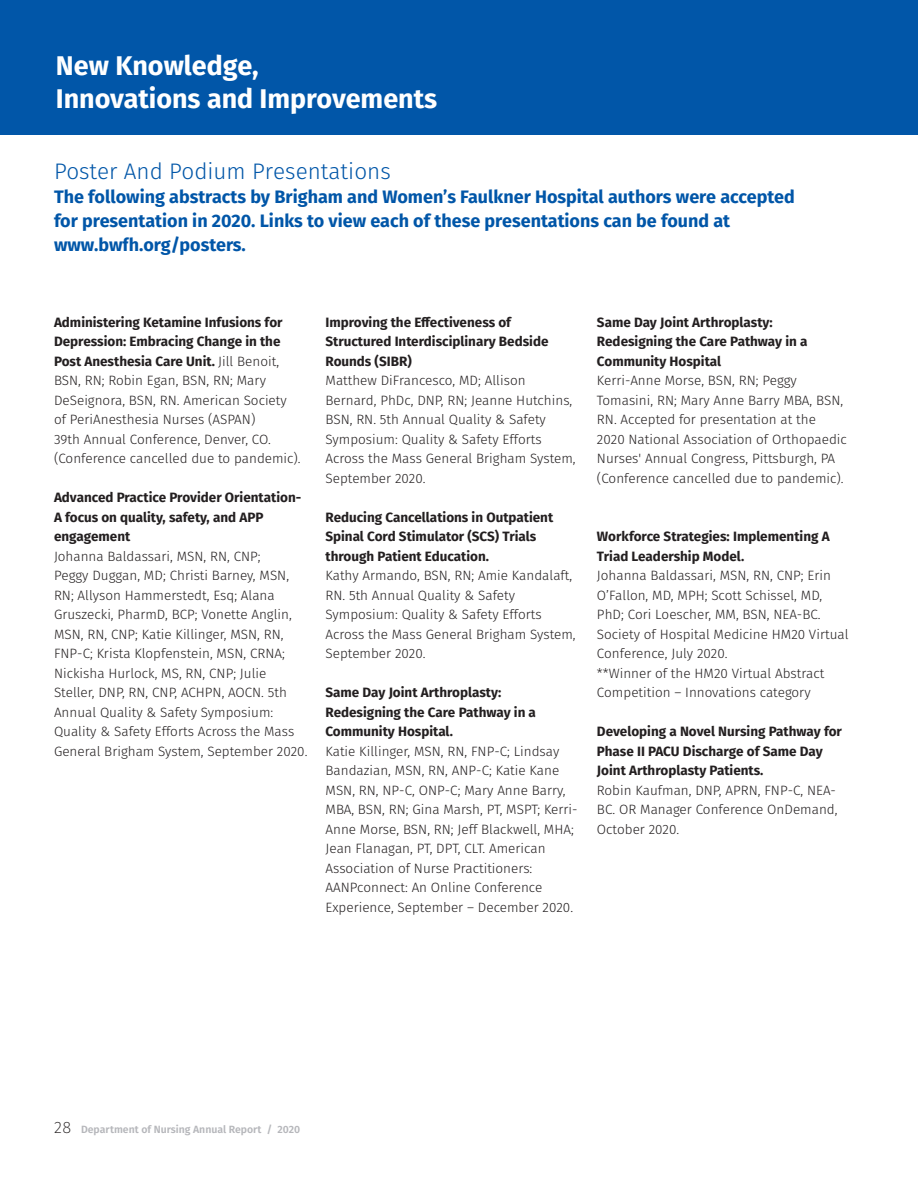
<style>
.page{position:relative;width:918px;height:1188px;background:#fff}
.page>*{position:absolute;margin:0;border:0;box-sizing:border-box;transform-origin:0 0}
.t1{font:700 27px/33px "Fira Sans";color:#fff}
.t2{font:300 22.5px "Fira Sans";color:#0156a8}
.t3{font:700 18px/24px "Fira Sans";color:#0156a8}
.t4{font:300 13.5px/19.5px "Fira Sans";color:#231f20}
.t5{font:700 13.5px/19.5px "Fira Sans";color:#231f20}
.t6{font:600 10.5px "Fira Sans";color:#b6b7bb}
.s1{font-weight:700}
.s2{font-weight:200;font-size:16.5px;color:#231f20}
</style>
<div class="page">
<div style="left:0;top:0;width:918px;height:135px;background:#0156a8"></div>
<h1 class="t1" style="left:56px;top:47px;width:383px">New Knowledge,<br>Innovations and Improvements</h1>
<h2 class="t2" style="left:54px;top:155px;width:338px">Poster And Podium Presentations</h2>
<h3 class="t3" style="left:54px;top:183px;width:742px">The following abstracts by Brigham and Women’s Faulkner Hospital authors were accepted for presentation in 2020. Links to view each of these presentations can be found at www.bwfh.org/posters.</h3>
<p class="t4" style="left:54px;top:313px;width:248px"><span class="s1">Administering Ketamine Infusions for Depression: Embracing Change in the Post Anesthesia Care Unit.</span> Jill Benoit, BSN, RN; Robin Egan, BSN, RN; Mary DeSeignora, BSN, RN. American Society of PeriAnesthesia Nurses (ASPAN)<br>39th Annual Conference, Denver, CO. (Conference cancelled due to pandemic).</p>
<p class="t5" style="left:54px;top:487px;width:249px">Advanced Practice Provider Orientation-<br>A focus on quality, safety, and APP engagement</p>
<p class="t4" style="left:54px;top:547px;width:255px">Johanna Baldassari, MSN, RN, CNP;<br>Peggy Duggan, MD; Christi Barney, MSN, RN; Allyson Hammerstedt, Esq; Alana Gruszecki, PharmD, BCP; Vonette Anglin, MSN, RN, CNP; Katie Killinger, MSN, RN, FNP-C; Krista Klopfenstein, MSN, CRNA; Nickisha Hurlock, MS, RN, CNP; Julie Steller, DNP, RN, CNP, ACHPN, AOCN. 5th Annual Quality &amp; Safety Symposium:<br>Quality &amp; Safety Efforts Across the Mass General Brigham System, September 2020.</p>
<p class="t5" style="left:325px;top:311px;width:225px">Improving the Effectiveness of<br>Structured Interdisciplinary Bedside<br>Rounds (SIBR)</p>
<p class="t4" style="left:325px;top:372px;width:252px">Matthew DiFrancesco, MD; Allison Bernard, PhDc, DNP, RN; Jeanne Hutchins, BSN, RN. 5th Annual Quality &amp; Safety Symposium: Quality &amp; Safety Efforts Across the Mass General Brigham System, September 2020.</p>
<p class="t5" style="left:325px;top:506px;width:229px">Reducing Cancellations in Outpatient<br>Spinal Cord Stimulator (SCS) Trials through Patient Education.</p>
<p class="t4" style="left:325px;top:567px;width:252px">Kathy Armando, BSN, RN; Amie Kandalaft,<br>RN. 5th Annual Quality &amp; Safety<br>Symposium: Quality &amp; Safety Efforts<br>Across the Mass General Brigham System,<br>September 2020.</p>
<p class="t5" style="left:325px;top:682px;width:212px">Same Day Joint Arthroplasty:<br>Redesigning the Care Pathway in a<br>Community Hospital.</p>
<p class="t4" style="left:325px;top:742px;width:254px">Katie Killinger, MSN, RN, FNP-C; Lindsay Bandazian, MSN, RN, ANP-C; Katie Kane MSN, RN, NP-C, ONP-C; Mary Anne Barry, MBA, BSN, RN; Gina Marsh, PT, MSPT; Kerri-Anne Morse, BSN, RN; Jeff Blackwell, MHA; Jean Flanagan, PT, DPT, CLT. American Association of Nurse Practitioners:<br>AANPconnect: An Online Conference Experience, September – December 2020.</p>
<p class="t5" style="left:597px;top:311px;width:212px">Same Day Joint Arthroplasty:<br>Redesigning the Care Pathway in a<br>Community Hospital</p>
<p class="t4" style="left:597px;top:372px;width:251px">Kerri-Anne Morse, BSN, RN; Peggy Tomasini, RN; Mary Anne Barry MBA, BSN, RN. Accepted for presentation at the 2020 National Association of Orthopaedic Nurses' Annual Congress, Pittsburgh, PA (Conference cancelled due to pandemic).</p>
<p class="t5" style="left:597px;top:526px;width:234px">Workforce Strategies: Implementing A<br>Triad Leadership Model.</p>
<p class="t4" style="left:597px;top:567px;width:253px">Johanna Baldassari, MSN, RN, CNP; Erin O’Fallon, MD, MPH; Scott Schissel, MD, PhD; Cori Loescher, MM, BSN, NEA-BC.<br>Society of Hospital Medicine HM20 Virtual Conference, July 2020.<br>**Winner of the HM20 Virtual Abstract Competition – Innovations category</p>
<p class="t5" style="left:597px;top:721px;width:246px">Developing a Novel Nursing Pathway for<br>Phase II PACU Discharge of Same Day<br>Joint Arthroplasty Patients.</p>
<p class="t4" style="left:597px;top:781px;width:242px;text-align:justify">Robin Kaufman, DNP, APRN, FNP-C, NEA-BC. OR Manager Conference OnDemand, October 2020.</p>
<p class="t6" style="left:54px;top:1122px;width:248px"><span class="s2">28</span> Department of Nursing Annual Report / 2020</p>
</div>
